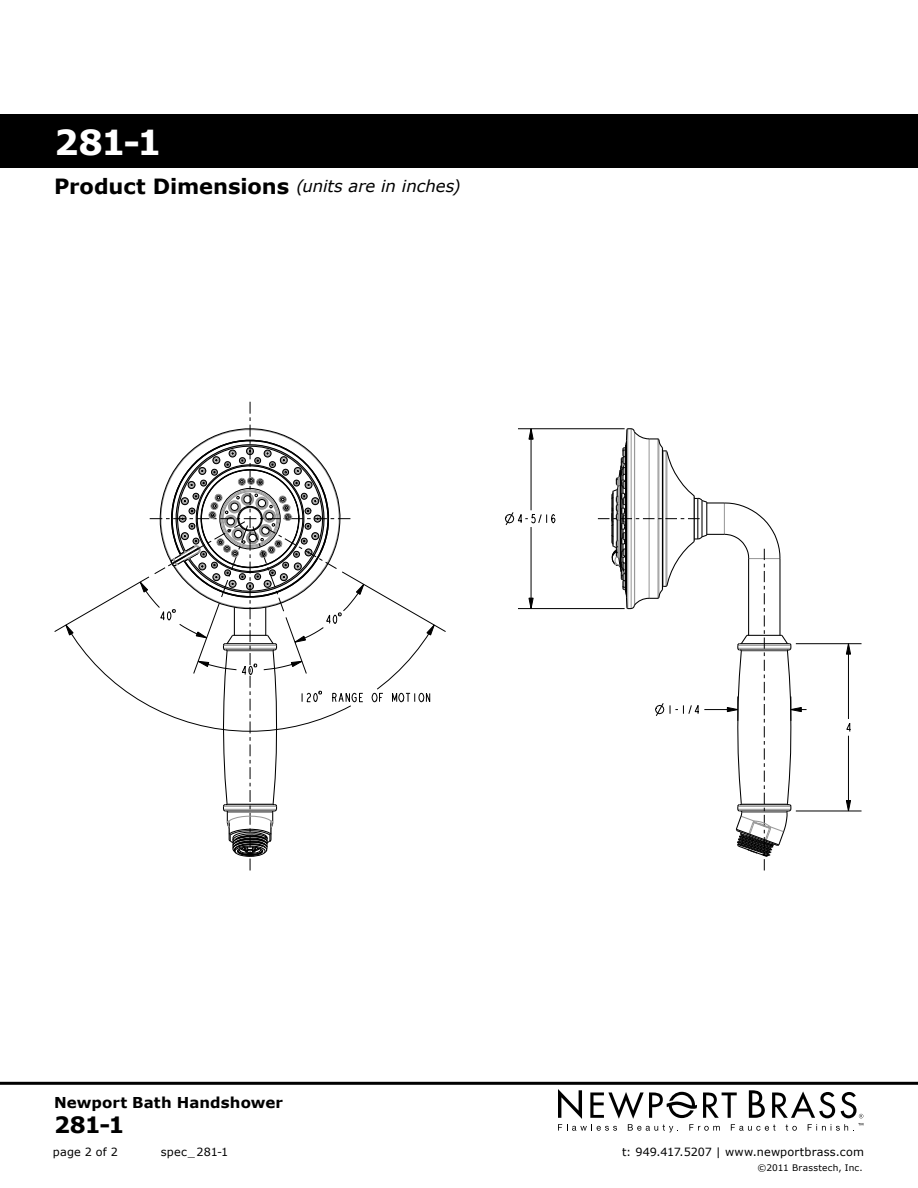
<style>
.page{position:relative;width:918px;height:1188px;background:#fff}
.page>*{position:absolute;margin:0;border:0;box-sizing:border-box;transform-origin:0 0}
.t1{font:700 34.5px "Verdana";color:#fff}
.t2{font:700 22.5px "Verdana";color:#000}
.t3{font:italic 16.5px "Verdana";letter-spacing:-.005em;color:#000}
.t4{font:700 15px "Verdana";letter-spacing:.005em;color:#000}
.t5{font:11.25px "Verdana";letter-spacing:.015em;color:#000}
.t6{font:9px "Verdana";letter-spacing:.025em;color:#000}
.s1{font-weight:700;font-style:normal;font-size:21px}
</style>
<div class="page">
<div style="left:0;top:114px;width:918px;height:54px;background:#000"></div>
<hr style="left:0;top:1082px;width:918px;height:3px;background:#000">
<svg style="left:504px;top:510px;width:52px;height:15px"></svg>
<svg style="left:528px;top:598px;width:6px;height:10px"></svg>
<svg style="left:528px;top:429px;width:6px;height:11px"></svg>
<svg style="left:846px;top:723px;width:5px;height:9px"></svg>
<svg style="left:846px;top:644px;width:5px;height:11px"></svg>
<svg style="left:846px;top:800px;width:5px;height:11px"></svg>
<hr style="left:531px;top:429px;width:1px;height:81px;background:#000">
<hr style="left:531px;top:527px;width:1px;height:82px;background:#000">
<hr style="left:796px;top:811px;width:66px;height:1px;background:#000">
<hr style="left:796px;top:643px;width:66px;height:1px;background:#000">
<hr style="left:518px;top:608px;width:107px;height:1px;background:#000">
<hr style="left:848px;top:644px;width:1px;height:75px;background:#000">
<hr style="left:848px;top:736px;width:1px;height:75px;background:#000">
<hr style="left:518px;top:428px;width:107px;height:1px;background:#000">
<svg style="left:54px;top:402px;width:392px;height:468px"></svg>
<svg style="left:598px;top:428px;width:209px;height:442px"></svg>
<svg style="left:558px;top:1089px;width:305px;height:43px"></svg>
<h1 class="t1" style="left:54px;top:121px;width:109px">281-1</h1>
<h3 class="t3" style="left:54px;top:176px;width:408px"><span class="s1">Product Dimensions</span> (units are in inches)</h3>
<h3 class="t4" style="left:54px;top:1093px;width:230px">Newport Bath Handshower</h3>
<h2 class="t2" style="left:54px;top:1111px;width:72px">281-1</h2>
<p class="t5" style="left:53px;top:1144px;width:67px">page 2 of 2</p>
<p class="t5" style="left:161px;top:1144px;width:69px">spec_281-1</p>
<p class="t5" style="left:622px;top:1144px;width:243px">t: 949.417.5207 | www.newportbrass.com</p>
<p class="t6" style="left:758px;top:1162px;width:107px">©2011 Brasstech, Inc.</p>
</div>
